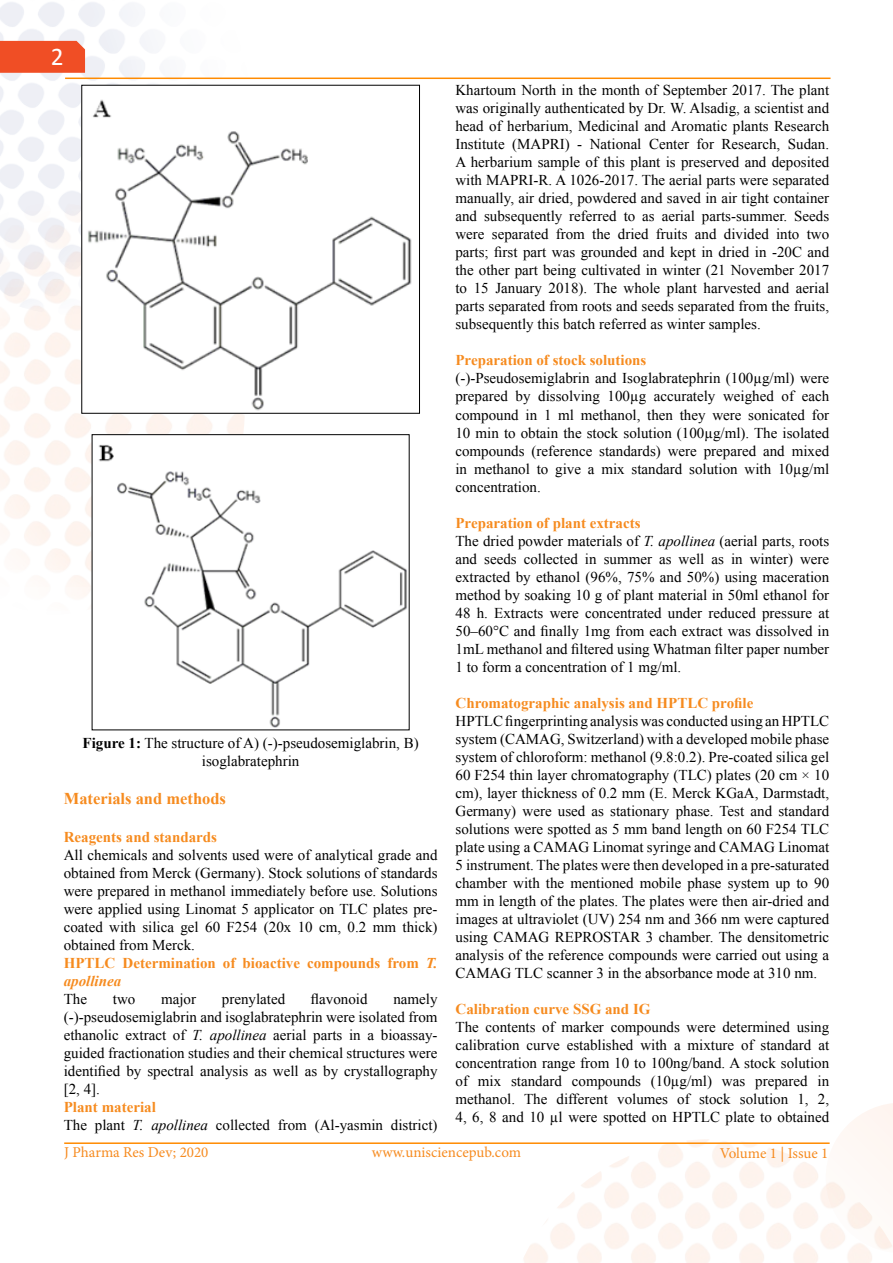
<style>
.page{position:relative;width:893px;height:1263px;background:#fff}
.page>*{position:absolute;margin:0;border:0;box-sizing:border-box;transform-origin:0 0}
.t1{font:25.5px "Calibri";color:#fff}
.t2{font:700 16.5px "Times New Roman";color:#f68b1f}
.t3{font:15px/18px "Times New Roman";color:#000;text-align:justify}
.t4{font:700 15px "Times New Roman";color:#f68b1f}
.t5{font:15px "Minion Pro";color:#f68b20}
.s1{font-weight:700}
.s2{font-weight:700;color:#f68b1f}
.s3{font-weight:700;font-style:italic;color:#f68b1f}
.s4{font-style:italic}
</style>
<div class="page">
<svg style="left:841px;top:1103px;width:52px;height:36px"></svg>
<img style="left:0;top:2px;width:289px;height:199px">
<div style="left:0;top:41px;width:85px;height:32px;background:#f04e25"></div>
<img style="left:0;top:201px;width:245px;height:415px">
<hr style="left:64px;top:1142px;width:766px;height:2px;background:#ff8b01">
<hr style="left:65px;top:78px;width:765px;height:1px;background:#ff8b01">
<img style="left:84px;top:87px;width:328px;height:324px">
<img style="left:94px;top:436px;width:313px;height:292px">
<h1 class="t1" style="left:51px;top:40px;width:14px">2</h1>
<p class="t3" style="left:83px;top:734px;width:338px;text-align:center"><span class="s1">Figure 1:</span> The structure of A) (-)-pseudosemiglabrin, B) isoglabratephrin</p>
<p class="t2" style="left:64px;top:787px;width:164px">Materials and methods</p>
<p class="t4" style="left:64px;top:826px;width:155px">Reagents and standards</p>
<p class="t3" style="left:64px;top:845px;width:375px;text-align:left">All chemicals and solvents used were of analytical grade and obtained from Merck (Germany). Stock solutions of standards were prepared in methanol immediately before use. Solutions were applied using Linomat 5 applicator on TLC plates pre&shy;coated with silica gel 60 F254 (20x 10 cm, 0.2 mm thick) obtained from Merck.<br><span class="s2">HPTLC Determination of bioactive compounds from</span> <span class="s3">T. apollinea</span></p>
<p class="t3" style="left:64px;top:989px;width:25px">The</p>
<p class="t3" style="left:113px;top:989px;width:24px">two</p>
<p class="t3" style="left:161px;top:989px;width:36px">major</p>
<p class="t3" style="left:222px;top:989px;width:65px">prenylated</p>
<p class="t3" style="left:311px;top:989px;width:58px">flavonoid</p>
<p class="t3" style="left:64px;top:989px;width:375px;text-indent:330px">namely (-)-pseudosemiglabrin and isoglabratephrin were isolated from ethanolic extract of <span class="s4">T. apollinea</span> aerial parts in a bioassay&shy;guided fractionation studies and their chemical structures were identified by spectral analysis as well as by crystallography [2, 4].</p>
<p class="t3" style="left:64px;top:1097px;width:375px"><span class="s2">Plant material<br></span>The plant <span class="s4">T. apollinea</span> collected from (Al-yasmin district)</p>
<p class="t3" style="left:455px;top:81px;width:375px">Khartoum North in the month of September 2017. The plant was originally authenticated by Dr. W. Alsadig, a scientist and head of herbarium, Medicinal and Aromatic plants Research Institute (MAPRI) - National Center for Research, Sudan.<br>A herbarium sample of this plant is preserved and deposited with MAPRI-R. A 1026-2017. The aerial parts were separated manually, air dried, powdered and saved in air tight container and subsequently referred to as aerial parts-summer. Seeds were separated from the dried fruits and divided into two parts; first part was grounded and kept in dried in -20C and the other part being cultivated in winter (21 November 2017 to 15 January 2018). The whole plant harvested and aerial parts separated from roots and seeds separated from the fruits, subsequently this batch referred as winter samples.</p>
<p class="t4" style="left:455px;top:350px;width:192px">Preparation of stock solutions</p>
<p class="t3" style="left:455px;top:369px;width:375px">(-)-Pseudosemiglabrin and Isoglabratephrin (100µg/ml) were prepared by dissolving 100µg accurately weighed of each compound in 1 ml methanol, then they were sonicated for 10 min to obtain the stock solution (100µg/ml). The isolated compounds (reference standards) were prepared and mixed in methanol to give a mix standard solution with 10µg/ml concentration.</p>
<p class="t3" style="left:455px;top:513px;width:375px;text-align:left"><span class="s2">Preparation of plant extracts<br></span>The dried powder materials of <span class="s4">T. apollinea</span> (aerial parts, roots and seeds collected in summer as well as in winter) were extracted by ethanol (96%, 75% and 50%) using maceration method by soaking 10 g of plant material in 50ml ethanol for 48 h. Extracts were concentrated under reduced pressure at 50–60°C and finally 1mg from each extract was dissolved in 1mL methanol and filtered using Whatman filter paper number 1 to form a concentration of 1 mg/ml.</p>
<p class="t4" style="left:455px;top:692px;width:299px">Chromatographic analysis and HPTLC profile</p>
<p class="t3" style="left:455px;top:711px;width:375px">HPTLC fingerprinting analysis was conducted using an HPTLC system (CAMAG, Switzerland) with a developed mobile phase system of chloroform: methanol (9.8:0.2). Pre-coated silica gel 60 F254 thin layer chromatography (TLC) plates (20 cm × 10 cm), layer thickness of 0.2 mm (E. Merck KGaA, Darmstadt, Germany) were used as stationary phase. Test and standard solutions were spotted as 5 mm band length on 60 F254 TLC plate using a CAMAG Linomat syringe and CAMAG Linomat 5 instrument. The plates were then developed in a pre-saturated chamber with the mentioned mobile phase system up to 90 mm in length of the plates. The plates were then air-dried and images at ultraviolet (UV) 254 nm and 366 nm were captured using CAMAG REPROSTAR 3 chamber. The densitometric analysis of the reference compounds were carried out using a CAMAG TLC scanner 3 in the absorbance mode at 310 nm.</p>
<p class="t4" style="left:455px;top:998px;width:197px">Calibration curve SSG and IG</p>
<p class="t3" style="left:455px;top:1017px;width:375px">The contents of marker compounds were determined using calibration curve established with a mixture of standard at concentration range from 10 to 100ng/band. A stock solution of mix standard compounds (10µg/ml) was prepared in methanol. The different volumes of stock solution 1, 2, 4, 6, 8 and 10 µl were spotted on HPTLC plate to obtained</p>
<p class="t5" style="left:64px;top:1142px;width:146px">J Pharma Res Dev; 2020</p>
<p class="t5" style="left:372px;top:1142px;width:151px">www.unisciencepub.com</p>
<p class="t5" style="left:720px;top:1143px;width:110px">Volume 1 | Issue 1</p>
</div>
